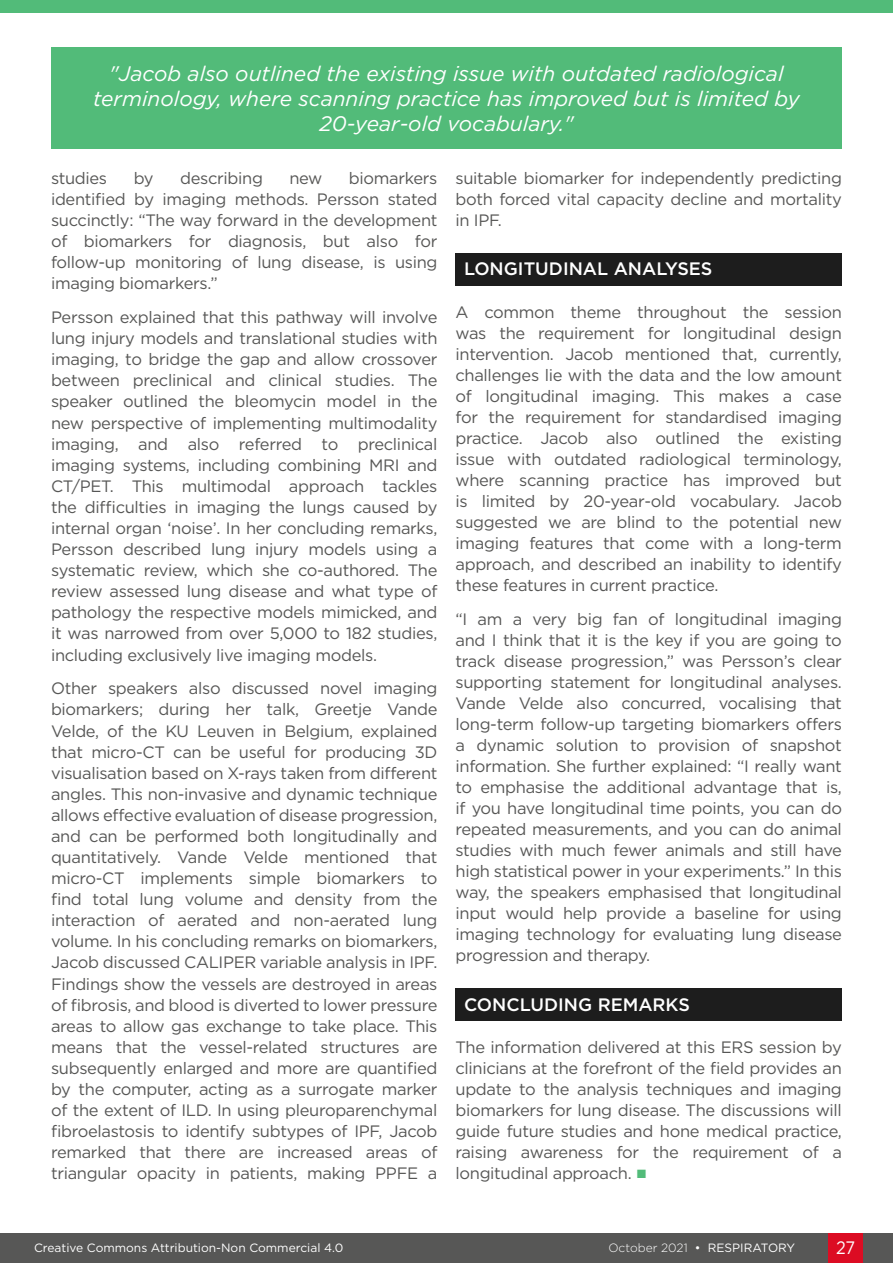
<style>
.page{position:relative;width:893px;height:1263px;background:#fff}
.page>*{position:absolute;margin:0;border:0;box-sizing:border-box;transform-origin:0 0}
.Body_Text_Quote{font:italic 21px/25.2px "Gotham";color:#fff;text-align:center}
.H1__Heading_1{font:500 18px "Gotham";color:#fff}
.t1{font:18px "Gotham";color:#fff;scale:.9 1}
.Body_Text__Justifica{font:16.5px/21.1px "Gotham";letter-spacing:-.02em;color:#575756;text-align:justify}
.t2{font:12px "Gotham";color:#fff}
.s1{font-family:"Arial";font-size:18px;color:#52bb79}
.s2{font-weight:300}
</style>
<div class="page">
<div style="left:0;top:1233px;width:893px;height:30px;background:#575756"></div>
<div style="left:829px;top:1233px;width:34px;height:30px;background:#dc0c23"></div>
<div style="left:0;top:0;width:893px;height:13px;background:#52bb79"></div>
<div style="left:455px;top:253px;width:387px;height:32px;background:#1d1d1d"></div>
<div style="left:455px;top:988px;width:387px;height:33px;background:#1d1d1d"></div>
<div style="left:51px;top:48px;width:791px;height:101px;background:#52bb79"></div>
<p class="Body_Text_Quote" style="left:93px;top:60px;width:708px">"Jacob also outlined the existing issue with outdated radiological terminology, where scanning practice has improved but is limited by<br>20-year-old vocabulary."</p>
<p class="Body_Text__Justifica" style="left:51px;top:167px;width:388px;text-indent:298px">biomarkers identified by imaging methods. Persson stated succinctly: “The way forward in the development of biomarkers for diagnosis, but also for follow-up monitoring of lung disease, is using imaging biomarkers.”</p>
<p class="Body_Text__Justifica" style="left:51px;top:306px;width:388px">Persson explained that this pathway will involve lung injury models and translational studies with imaging, to bridge the gap and allow crossover between preclinical and clinical studies. The speaker outlined the bleomycin model in the new perspective of implementing multimodality imaging, and also referred to preclinical imaging systems, including combining MRI and CT/PET. This multimodal approach tackles the difficulties in imaging the lungs caused by internal organ ‘noise’. In her concluding remarks, Persson described lung injury models using a systematic review, which she co-authored. The review assessed lung disease and what type of pathology the respective models mimicked, and it was narrowed from over 5,000 to 182 studies, including exclusively live imaging models.</p>
<p class="Body_Text__Justifica" style="left:51px;top:678px;width:388px">Other speakers also discussed novel imaging biomarkers; during her talk, Greetje Vande Velde, of the KU Leuven in Belgium, explained that micro-CT can be useful for producing 3D visualisation based on X-rays taken from different angles. This non-invasive and dynamic technique allows effective evaluation of disease progression, and can be performed both longitudinally and quantitatively. Vande Velde mentioned that micro-CT implements simple biomarkers to find total lung volume and density from the interaction of aerated and non-aerated lung volume. In his concluding remarks on biomarkers, Jacob discussed CALIPER variable analysis in IPF.<br>Findings show the vessels are destroyed in areas of fibrosis, and blood is diverted to lower pressure areas to allow gas exchange to take place. This means that the vessel-related structures are subsequently enlarged and more are quantified by the computer, acting as a surrogate marker of the extent of ILD. In using pleuroparenchymal fibroelastosis to identify subtypes of IPF, Jacob remarked that there are increased areas of triangular opacity in patients, making PPFE a</p>
<p class="Body_Text__Justifica" style="left:51px;top:167px;width:58px">studies</p>
<p class="Body_Text__Justifica" style="left:134px;top:167px;width:21px">by</p>
<p class="Body_Text__Justifica" style="left:180px;top:167px;width:84px">describing</p>
<p class="Body_Text__Justifica" style="left:289px;top:167px;width:35px">new</p>
<p class="Body_Text__Justifica" style="left:455px;top:167px;width:388px">suitable biomarker for independently predicting both forced vital capacity decline and mortality in IPF.</p>
<p class="H1__Heading_1" style="left:464px;top:257px;width:250px">LONGITUDINAL ANALYSES</p>
<p class="Body_Text__Justifica" style="left:455px;top:301px;width:388px">A common theme throughout the session was the requirement for longitudinal design intervention. Jacob mentioned that, currently, challenges lie with the data and the low amount of longitudinal imaging. This makes a case for the requirement for standardised imaging practice. Jacob also outlined the existing issue with outdated radiological terminology, where scanning practice has improved but is limited by 20-year-old vocabulary. Jacob suggested we are blind to the potential new imaging features that come with a long-term approach, and described an inability to identify these features in current practice.</p>
<p class="Body_Text__Justifica" style="left:455px;top:608px;width:388px">“I am a very big fan of longitudinal imaging and I think that it is the key if you are going to track disease progression,” was Persson’s clear supporting statement for longitudinal analyses.<br>Vande Velde also concurred, vocalising that long-term follow-up targeting biomarkers offers a dynamic solution to provision of snapshot information. She further explained: “I really want to emphasise the additional advantage that is, if you have longitudinal time points, you can do repeated measurements, and you can do animal studies with much fewer animals and still have high statistical power in your experiments.” In this way, the speakers emphasised that longitudinal input would help provide a baseline for using imaging technology for evaluating lung disease progression and therapy.</p>
<p class="H1__Heading_1" style="left:464px;top:993px;width:228px">CONCLUDING REMARKS</p>
<p class="Body_Text__Justifica" style="left:455px;top:1036px;width:388px">The information delivered at this ERS session by clinicians at the forefront of the field provides an update to the analysis techniques and imaging biomarkers for lung disease. The discussions will guide future studies and hone medical practice, raising awareness for the requirement of a longitudinal approach. <span class="s1">■</span></p>
<p class="t2" style="left:34px;top:1240px;width:311px">Creative Commons Attribution-Non Commercial 4.0</p>
<p class="t2" style="left:608px;top:1240px;width:188px"><span class="s2">October 2021</span> • RESPIRATORY</p>
<p class="t1" style="left:836px;top:1236px;width:22px">27</p>
</div>
